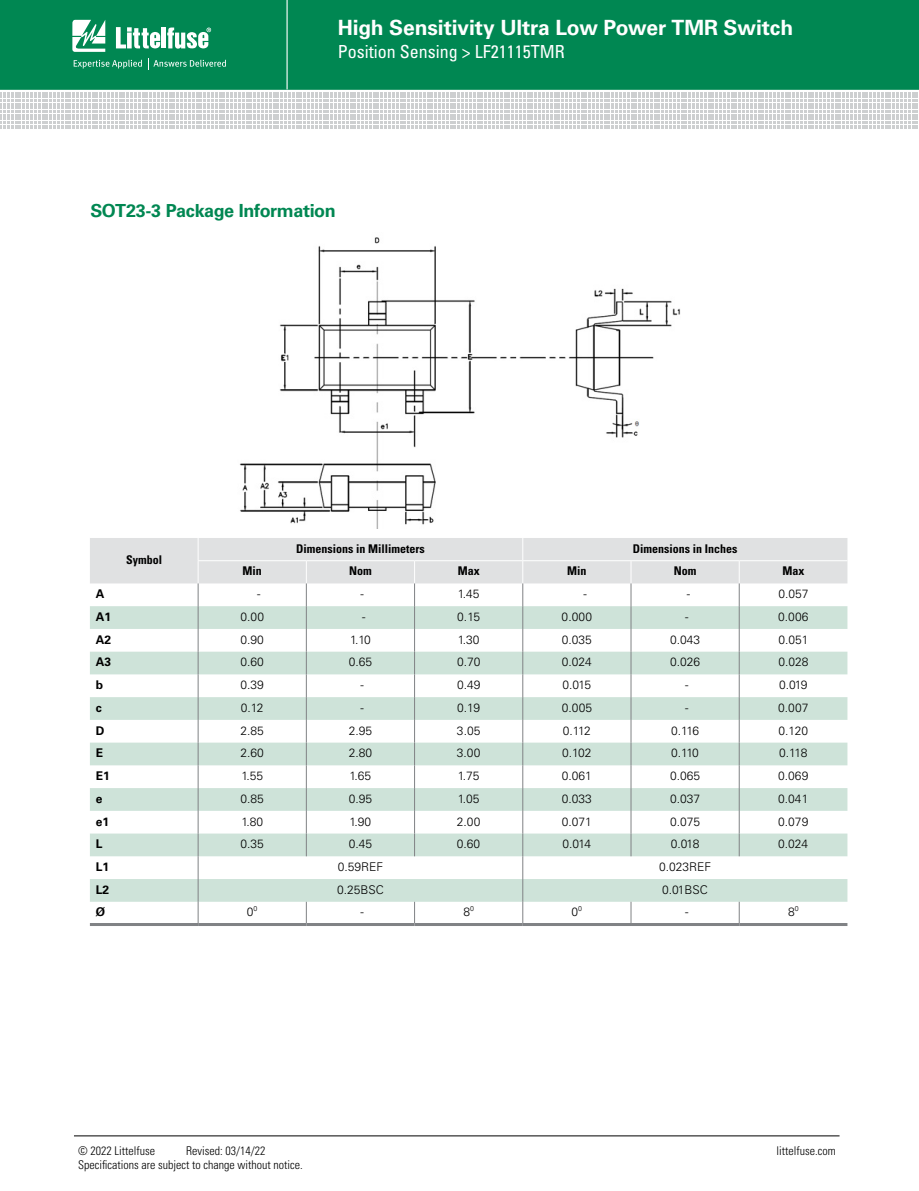
<style>
.page{position:relative;width:919px;height:1191px;background:#fff}
.page>*{position:absolute;margin:0;border:0;box-sizing:border-box;transform-origin:0 0}
.t1{font:700 21px "Univers LT Std";letter-spacing:-.005em;color:#fff}
.t2{font:condensed 18px "Univers LT Std";color:#fff}
.t3{font:700 18px "Univers LT Std";letter-spacing:-.025em;color:#008752}
.t4{font:300 12px "Univers LT Std";color:#000}
.t5{font:300 condensed 12px "Univers LT Std";color:#000}
.t6{font:700 condensed 12px "Univers LT Std";color:#000}
.t7{font:700 12px "Univers LT Std";color:#000}
.t8{font:300 7.05px "Univers LT Std";color:#000}
</style>
<div class="page">
<hr style="left:74px;top:1135px;width:765px;height:1px;background:#000">
<div style="left:0;top:0;width:918px;height:90px;background:#008752"></div>
<hr style="left:286px;top:0;width:1px;height:89px;background:#fff">
<svg style="left:72px;top:20px;width:33px;height:32px"></svg>
<div style="left:161px;top:28px;width:5px;height:20px;background:#fff"></div>
<svg style="left:167px;top:28px;width:44px;height:21px"></svg>
<svg style="left:116px;top:27px;width:44px;height:21px"></svg>
<svg style="left:74px;top:60px;width:68px;height:9px"></svg>
<svg style="left:148px;top:58px;width:78px;height:11px"></svg>
<svg style="left:0;top:92px;width:917px;height:35px"></svg>
<img style="left:240px;top:237px;width:440px;height:291px">
<hr style="left:90px;top:923px;width:108px;height:3px;background:#808285">
<hr style="left:198px;top:923px;width:108px;height:3px;background:#808285">
<hr style="left:306px;top:923px;width:108px;height:3px;background:#808285">
<hr style="left:414px;top:923px;width:108px;height:3px;background:#808285">
<hr style="left:522px;top:923px;width:109px;height:3px;background:#808285">
<hr style="left:631px;top:923px;width:108px;height:3px;background:#808285">
<hr style="left:739px;top:923px;width:108px;height:3px;background:#808285">
<svg style="left:90px;top:538px;width:757px;height:385px"></svg>
<h1 class="t1" style="left:338px;top:16px;width:457px">High Sensitivity Ultra Low Power TMR Switch</h1>
<h2 class="t2" style="left:338px;top:40px;width:228px">Position Sensing &gt; LF21115TMR</h2>
<h2 class="t3" style="left:90px;top:200px;width:247px">SOT23-3 Package Information</h2>
<p class="t6" style="left:126px;top:552px;width:37px">Symbol</p>
<p class="t6" style="left:296px;top:541px;width:130px">Dimensions in Millimeters</p>
<p class="t6" style="left:632px;top:541px;width:106px">Dimensions in Inches</p>
<p class="t6" style="left:242px;top:564px;width:21px">Min</p>
<p class="t6" style="left:349px;top:564px;width:24px">Nom</p>
<p class="t6" style="left:457px;top:564px;width:23px">Max</p>
<p class="t6" style="left:567px;top:564px;width:21px">Min</p>
<p class="t6" style="left:673px;top:564px;width:24px">Nom</p>
<p class="t6" style="left:782px;top:564px;width:23px">Max</p>
<p class="t7" style="left:96px;top:587px;width:10px">A</p>
<p class="t4" style="left:257px;top:586px;width:5px">-</p>
<p class="t4" style="left:360px;top:586px;width:5px">-</p>
<p class="t4" style="left:458px;top:586px;width:23px">1.45</p>
<p class="t4" style="left:583px;top:586px;width:5px">-</p>
<p class="t4" style="left:686px;top:586px;width:5px">-</p>
<p class="t4" style="left:778px;top:586px;width:32px">0.057</p>
<p class="t7" style="left:96px;top:609px;width:17px">A1</p>
<p class="t4" style="left:240px;top:609px;width:25px">0.00</p>
<p class="t4" style="left:362px;top:609px;width:5px">-</p>
<p class="t4" style="left:457px;top:609px;width:24px">0.15</p>
<p class="t4" style="left:561px;top:609px;width:32px">0.000</p>
<p class="t4" style="left:685px;top:609px;width:5px">-</p>
<p class="t4" style="left:778px;top:609px;width:32px">0.006</p>
<p class="t7" style="left:96px;top:632px;width:17px">A2</p>
<p class="t4" style="left:240px;top:632px;width:25px">0.90</p>
<p class="t4" style="left:350px;top:632px;width:22px">1.10</p>
<p class="t4" style="left:458px;top:632px;width:23px">1.30</p>
<p class="t4" style="left:562px;top:632px;width:32px">0.035</p>
<p class="t4" style="left:670px;top:632px;width:32px">0.043</p>
<p class="t4" style="left:778px;top:632px;width:32px">0.051</p>
<p class="t7" style="left:96px;top:655px;width:17px">A3</p>
<p class="t4" style="left:240px;top:655px;width:25px">0.60</p>
<p class="t4" style="left:349px;top:655px;width:25px">0.65</p>
<p class="t4" style="left:457px;top:655px;width:25px">0.70</p>
<p class="t4" style="left:562px;top:655px;width:32px">0.024</p>
<p class="t4" style="left:670px;top:655px;width:32px">0.026</p>
<p class="t4" style="left:778px;top:655px;width:32px">0.028</p>
<p class="t7" style="left:96px;top:678px;width:9px">b</p>
<p class="t4" style="left:240px;top:677px;width:25px">0.39</p>
<p class="t4" style="left:360px;top:677px;width:5px">-</p>
<p class="t4" style="left:457px;top:677px;width:25px">0.49</p>
<p class="t4" style="left:562px;top:677px;width:30px">0.015</p>
<p class="t4" style="left:685px;top:677px;width:5px">-</p>
<p class="t4" style="left:779px;top:677px;width:30px">0.019</p>
<p class="t7" style="left:96px;top:700px;width:7px">c</p>
<p class="t4" style="left:241px;top:700px;width:24px">0.12</p>
<p class="t4" style="left:360px;top:700px;width:5px">-</p>
<p class="t4" style="left:457px;top:700px;width:24px">0.19</p>
<p class="t4" style="left:561px;top:700px;width:32px">0.005</p>
<p class="t4" style="left:685px;top:700px;width:5px">-</p>
<p class="t4" style="left:778px;top:700px;width:32px">0.007</p>
<p class="t7" style="left:96px;top:723px;width:10px">D</p>
<p class="t4" style="left:240px;top:723px;width:25px">2.85</p>
<p class="t4" style="left:349px;top:723px;width:25px">2.95</p>
<p class="t4" style="left:457px;top:723px;width:25px">3.05</p>
<p class="t4" style="left:563px;top:723px;width:30px">0.112</p>
<p class="t4" style="left:671px;top:723px;width:30px">0.116</p>
<p class="t4" style="left:778px;top:723px;width:31px">0.120</p>
<p class="t7" style="left:96px;top:746px;width:9px">E</p>
<p class="t4" style="left:240px;top:746px;width:25px">2.60</p>
<p class="t4" style="left:349px;top:746px;width:25px">2.80</p>
<p class="t4" style="left:457px;top:746px;width:25px">3.00</p>
<p class="t4" style="left:562px;top:746px;width:31px">0.102</p>
<p class="t4" style="left:671px;top:746px;width:29px">0.110</p>
<p class="t4" style="left:779px;top:746px;width:30px">0.118</p>
<p class="t7" style="left:96px;top:769px;width:16px">E1</p>
<p class="t4" style="left:241px;top:768px;width:23px">1.55</p>
<p class="t4" style="left:349px;top:768px;width:23px">1.65</p>
<p class="t4" style="left:458px;top:768px;width:23px">1.75</p>
<p class="t4" style="left:562px;top:768px;width:32px">0.061</p>
<p class="t4" style="left:670px;top:768px;width:32px">0.065</p>
<p class="t4" style="left:778px;top:768px;width:32px">0.069</p>
<p class="t7" style="left:96px;top:791px;width:8px">e</p>
<p class="t4" style="left:240px;top:791px;width:25px">0.85</p>
<p class="t4" style="left:349px;top:791px;width:25px">0.95</p>
<p class="t4" style="left:458px;top:791px;width:23px">1.05</p>
<p class="t4" style="left:562px;top:791px;width:32px">0.033</p>
<p class="t4" style="left:670px;top:791px;width:32px">0.037</p>
<p class="t4" style="left:778px;top:791px;width:32px">0.041</p>
<p class="t7" style="left:96px;top:814px;width:15px">e1</p>
<p class="t4" style="left:241px;top:814px;width:23px">1.80</p>
<p class="t4" style="left:349px;top:814px;width:23px">1.90</p>
<p class="t4" style="left:457px;top:814px;width:25px">2.00</p>
<p class="t4" style="left:562px;top:814px;width:32px">0.071</p>
<p class="t4" style="left:670px;top:814px;width:32px">0.075</p>
<p class="t4" style="left:778px;top:814px;width:32px">0.079</p>
<p class="t7" style="left:96px;top:837px;width:8px">L</p>
<p class="t4" style="left:240px;top:836px;width:25px">0.35</p>
<p class="t4" style="left:349px;top:836px;width:25px">0.45</p>
<p class="t4" style="left:457px;top:836px;width:25px">0.60</p>
<p class="t4" style="left:562px;top:836px;width:30px">0.014</p>
<p class="t4" style="left:670px;top:836px;width:30px">0.018</p>
<p class="t4" style="left:778px;top:836px;width:32px">0.024</p>
<p class="t7" style="left:96px;top:859px;width:15px">L1</p>
<p class="t4" style="left:338px;top:859px;width:47px">0.59REF</p>
<p class="t4" style="left:659px;top:859px;width:54px">0.023REF</p>
<p class="t7" style="left:96px;top:882px;width:15px">L2</p>
<p class="t4" style="left:337px;top:882px;width:48px">0.25BSC</p>
<p class="t4" style="left:662px;top:882px;width:47px">0.01BSC</p>
<p class="t7" style="left:96px;top:905px;width:11px">Ø</p>
<p class="t4" style="left:247px;top:905px;width:8px">0</p>
<p class="t8" style="left:253px;top:904px;width:5px">0</p>
<p class="t4" style="left:360px;top:905px;width:5px">-</p>
<p class="t4" style="left:463px;top:905px;width:8px">8</p>
<p class="t8" style="left:470px;top:904px;width:5px">0</p>
<p class="t4" style="left:571px;top:905px;width:8px">0</p>
<p class="t8" style="left:578px;top:904px;width:5px">0</p>
<p class="t4" style="left:685px;top:905px;width:5px">-</p>
<p class="t4" style="left:788px;top:905px;width:8px">8</p>
<p class="t8" style="left:794px;top:904px;width:5px">0</p>
<p class="t5" style="left:78px;top:1143px;width:78px">© 2022 Littelfuse</p>
<p class="t5" style="left:186px;top:1143px;width:81px">Revised: 03/14/22</p>
<p class="t5" style="left:776px;top:1143px;width:61px">littelfuse.com</p>
<p class="t5" style="left:78px;top:1157px;width:226px">Specifications are subject to change without notice.</p>
</div>
